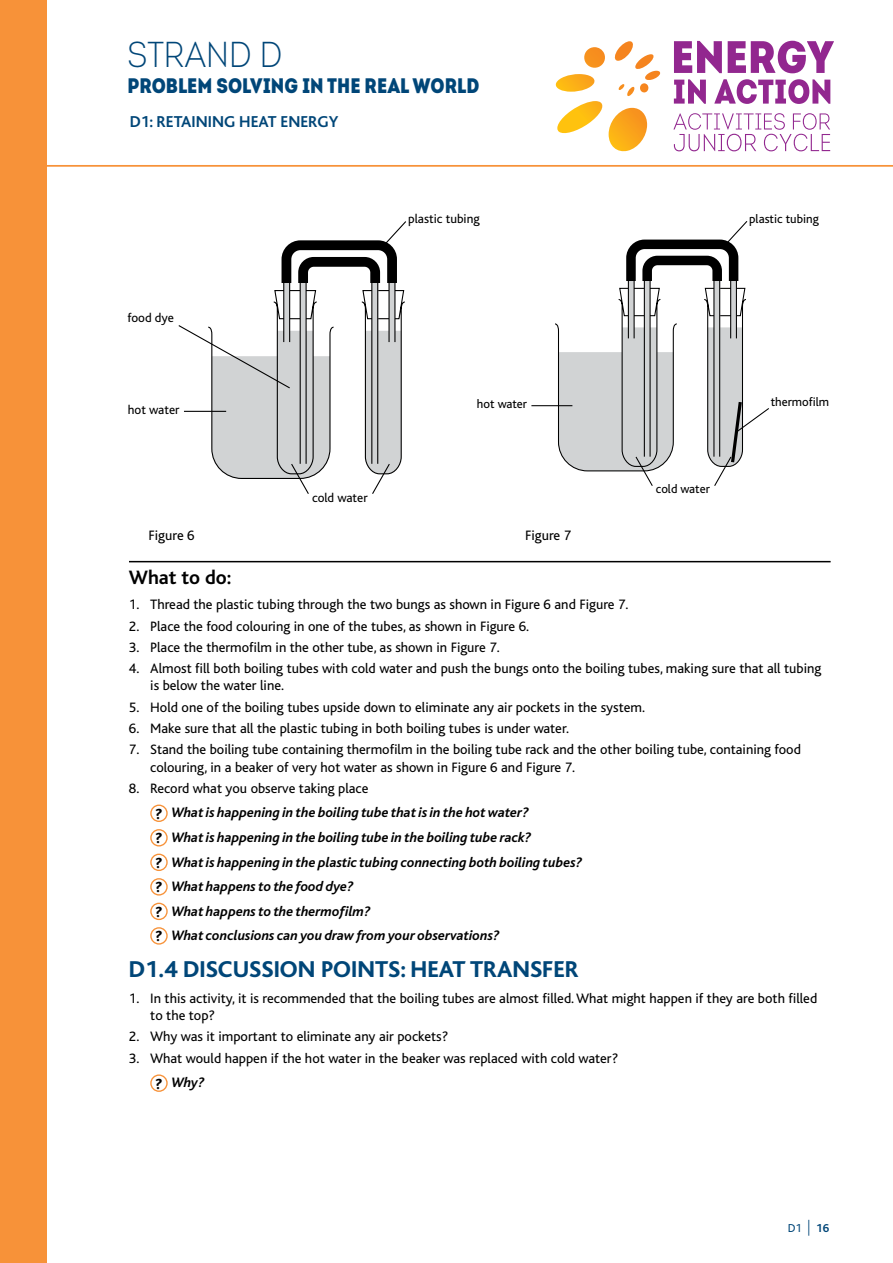
<style>
.page{position:relative;width:893px;height:1263px;background:#fff}
.page>*{position:absolute;margin:0;border:0;box-sizing:border-box;transform-origin:0 0}
.t1{font:36px "Intro Cond Light Free";color:#004678}
.t2{font:800 24px "Bliss";color:#004678}
.t3{font:21px "Intro Cond Black Free";color:#004678}
.t4{font:700 20.25px "Bliss";color:#000}
.t5{font:700 16.5px "Bliss";color:#004678}
.t6{font:14.25px/17.1px "Bliss";color:#000}
.t7{font:italic 700 14.25px/24.6px "Bliss";color:#000}
.t8{font:13.05px "Bliss";color:#000}
.t9{font:12.75px "Bliss";color:#000}
.t10{font:12px "Bliss";color:#004678}
.s1{font-weight:400;font-style:normal}
.s2{font-weight:800;font-style:normal;font-size:15.15px}
.s3{font-weight:800;font-size:15.15px}
.s4{font-weight:700;font-style:italic}
.s5{font-weight:300;font-size:15.6px}
.s6{font-weight:700}
</style>
<div class="page">
<hr style="left:0;top:165px;width:893px;height:2px;background:#f79239">
<div style="left:0;top:0;width:47px;height:1263px;background:#f79239"></div>
<svg style="left:673px;top:113px;width:157px;height:38px"></svg>
<svg style="left:674px;top:41px;width:48px;height:32px"></svg>
<svg style="left:728px;top:41px;width:106px;height:32px"></svg>
<svg style="left:674px;top:79px;width:32px;height:25px"></svg>
<svg style="left:714px;top:79px;width:116px;height:25px"></svg>
<svg style="left:555px;top:41px;width:105px;height:111px"></svg>
<hr style="left:129px;top:561px;width:702px;height:1px;background:#000">
<div style="left:150px;top:804px;width:18px;height:18px;border:1px solid #f79239;border-radius:50%"></div>
<div style="left:150px;top:829px;width:18px;height:17px;border:1px solid #f79239;border-radius:50%"></div>
<div style="left:150px;top:854px;width:18px;height:17px;border:1px solid #f79239;border-radius:50%"></div>
<div style="left:150px;top:878px;width:18px;height:17px;border:1px solid #f79239;border-radius:50%"></div>
<div style="left:150px;top:903px;width:18px;height:17px;border:1px solid #f79239;border-radius:50%"></div>
<div style="left:150px;top:927px;width:18px;height:18px;border:1px solid #f79239;border-radius:50%"></div>
<div style="left:150px;top:1074px;width:18px;height:18px;border:1px solid #f79239;border-radius:50%"></div>
<svg style="left:183px;top:221px;width:223px;height:273px"></svg>
<svg style="left:554px;top:235px;width:193px;height:251px"></svg>
<h1 class="t1" style="left:128px;top:33px;width:156px">STRAND D</h1>
<h3 class="t3" style="left:128px;top:71px;width:353px">PROBLEM SOLVING IN THE REAL WORLD</h3>
<p class="t5" style="left:130px;top:113px;width:210px">D1: RETAINING HEAT ENERGY</p>
<p class="t8" style="left:128px;top:311px;width:48px">food dye</p>
<p class="t8" style="left:128px;top:403px;width:53px">hot water</p>
<p class="t8" style="left:408px;top:212px;width:73px">plastic tubing</p>
<p class="t8" style="left:312px;top:490px;width:57px">cold water</p>
<p class="t9" style="left:477px;top:398px;width:52px">hot water</p>
<p class="t6" style="left:149px;top:527px;width:48px">Figure 6</p>
<p class="t6" style="left:525px;top:527px;width:48px">Figure 7</p>
<p class="t9" style="left:749px;top:212px;width:71px">plastic tubing</p>
<p class="t9" style="left:656px;top:482px;width:56px">cold water</p>
<p class="t9" style="left:771px;top:395px;width:60px">thermofilm</p>
<h3 class="t4" style="left:129px;top:566px;width:104px">What to do:</h3>
<p class="t6" style="left:129px;top:596px;width:501px">1. Thread the plastic tubing through the two bungs as shown in Figure 6 and Figure 7.</p>
<p class="t6" style="left:129px;top:618px;width:402px">2. Place the food colouring in one of the tubes, as shown in Figure 6.</p>
<p class="t6" style="left:129px;top:639px;width:372px">3. Place the thermofilm in the other tube, as shown in Figure 7.</p>
<p class="t6" style="left:150px;top:660px;width:673px;text-indent:-21px">4. Almost fill both boiling tubes with cold water and push the bungs onto the boiling tubes, making sure that all tubing is below the water line.</p>
<p class="t6" style="left:129px;top:699px;width:518px">5. Hold one of the boiling tubes upside down to eliminate any air pockets in the system.</p>
<p class="t6" style="left:129px;top:720px;width:442px">6. Make sure that all the plastic tubing in both boiling tubes is under water.</p>
<p class="t6" style="left:150px;top:741px;width:652px;text-indent:-21px">7. Stand the boiling tube containing thermofilm in the boiling tube rack and the other boiling tube, containing food colouring, in a beaker of very hot water as shown in Figure 6 and Figure 7.</p>
<p class="t7" style="left:155px;top:776px;width:428px;text-indent:-26px"><span class="s1">8. Record what you observe taking place<br></span><span class="s2">?</span> What is happening in the boiling tube that is in the hot water?<br><span class="s2">?</span> What is happening in the boiling tube in the boiling tube rack?<br><span class="s2">?</span> What is happening in the plastic tubing connecting both boiling tubes? <span class="s2">?</span> What happens to the food dye?<br><span class="s2">?</span> What happens to the thermofilm?<br><span class="s2">?</span> What conclusions can you draw from your observations?</p>
<h2 class="t2" style="left:129px;top:957px;width:451px">D1.4 DISCUSSION POINTS: HEAT TRANSFER</h2>
<p class="t6" style="left:150px;top:990px;width:668px;text-indent:-21px">1. In this activity, it is recommended that the boiling tubes are almost filled. What might happen if they are both filled to the top?</p>
<p class="t6" style="left:129px;top:1028px;width:321px">2. Why was it important to eliminate any air pockets?</p>
<p class="t6" style="left:155px;top:1046px;width:464px;line-height:24.6px;text-indent:-26px">3. What would happen if the hot water in the beaker was replaced with cold water? <span class="s3">?</span> <span class="s4">Why?</span></p>
<p class="t10" style="left:788px;top:1221px;width:43px">D1 <span class="s5">|</span> <span class="s6">16</span></p>
</div>
